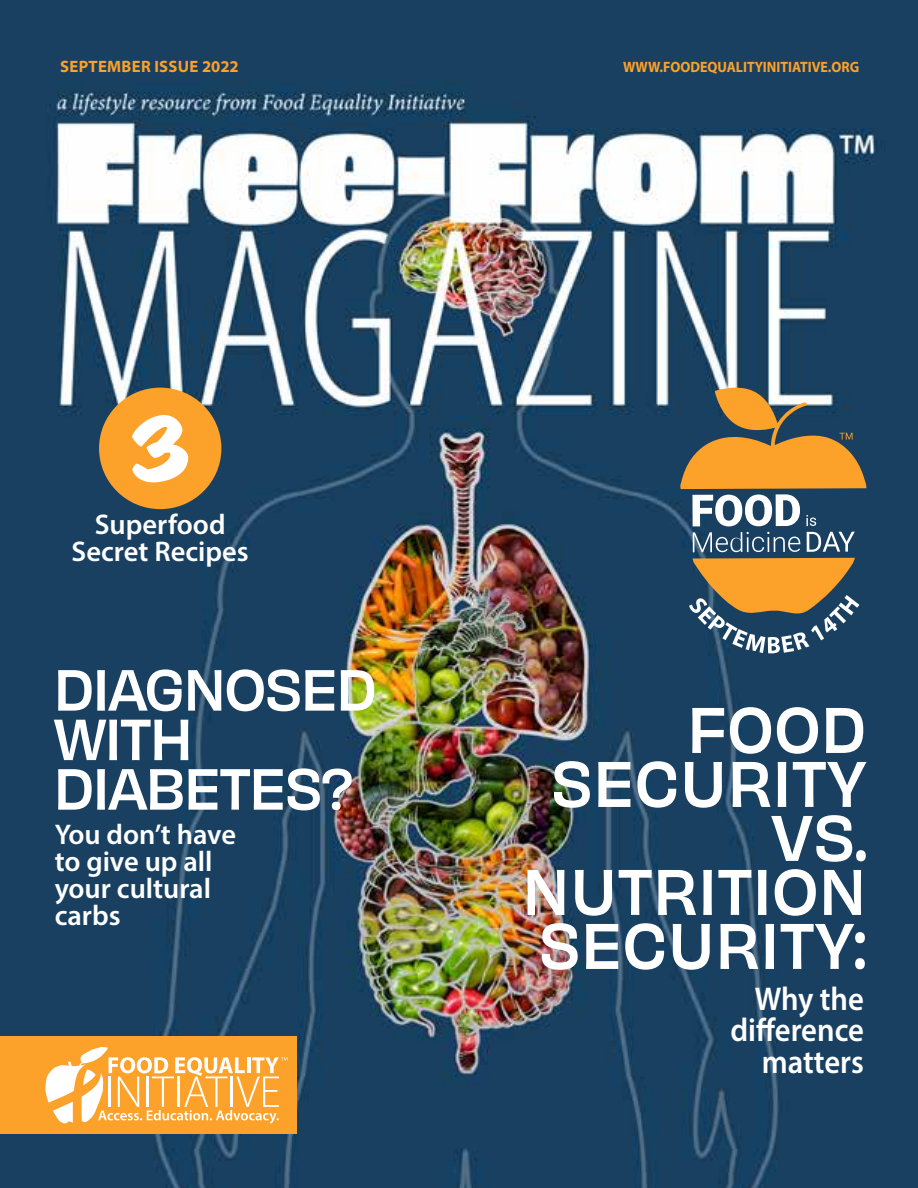
<style>
.page{position:relative;width:918px;height:1188px;background:#fff}
.page>*{position:absolute;margin:0;border:0;box-sizing:border-box;transform-origin:0 0}
.t1{font:500 60px/54px "Obviously";color:#fff;text-align:right;scale:.93 1}
.t2{font:500 54px/49.5px "Obviously";letter-spacing:-.04em;color:#fff;scale:.93 1}
.t3{font:600 33px/31.5px "Myriad Pro";color:#fff;text-align:right;scale:.93 1}
.t4{font:600 28.5px/27px "Myriad Pro";color:#fff}
.t5{font:700 semi-expanded 16.5px "Myriad Pro";letter-spacing:.02em;color:#fca129;scale:.93 1}
.t6{font:700 15px "Myriad Pro";color:#fca129;scale:.93 1}
</style>
<div class="page">
<img style="left:0;top:0;width:918px;height:1188px">
<div style="left:0;top:1036px;width:297px;height:98px;background:#fca129"></div>
<svg style="left:45px;top:1047px;width:243px;height:77px"></svg>
<div style="left:99px;top:388px;width:122px;height:121px;background:#fca129;border-radius:50%"></div>
<svg style="left:807px;top:532px;width:48px;height:20px"></svg>
<svg style="left:693px;top:532px;width:107px;height:20px;background:#4e6c85"></svg>
<svg style="left:680px;top:387px;width:186px;height:139px;background:#8c7c5c"></svg>
<svg style="left:689px;top:558px;width:170px;height:95px;background:#8b7959"></svg>
<p class="t5" style="left:60px;top:56px;width:193px">SEPTEMBER ISSUE 2022</p>
<p class="t6" style="left:623px;top:57px;width:255px">WWW.FOODEQUALITYINITIATIVE.ORG</p>
<p class="t4" style="left:72px;top:510px;width:179px;text-align:center">Superfood<br>Secret Recipes</p>
<h2 class="t2" style="left:54px;top:660px;width:349px">DIAGNOSED<br>WITH<br>DIABETES?</h2>
<p class="t4" style="left:55px;top:820px;width:183px">You don’t have to give up all your cultural carbs</p>
<h1 class="t1" style="left:522px;top:698px;width:372px">FOOD<br>SECURITY<br>VS.<br>NUTRITION<br>SECURITY:</h1>
<p class="t3" style="left:730px;top:982px;width:145px">Why the difference matters</p>
</div>
